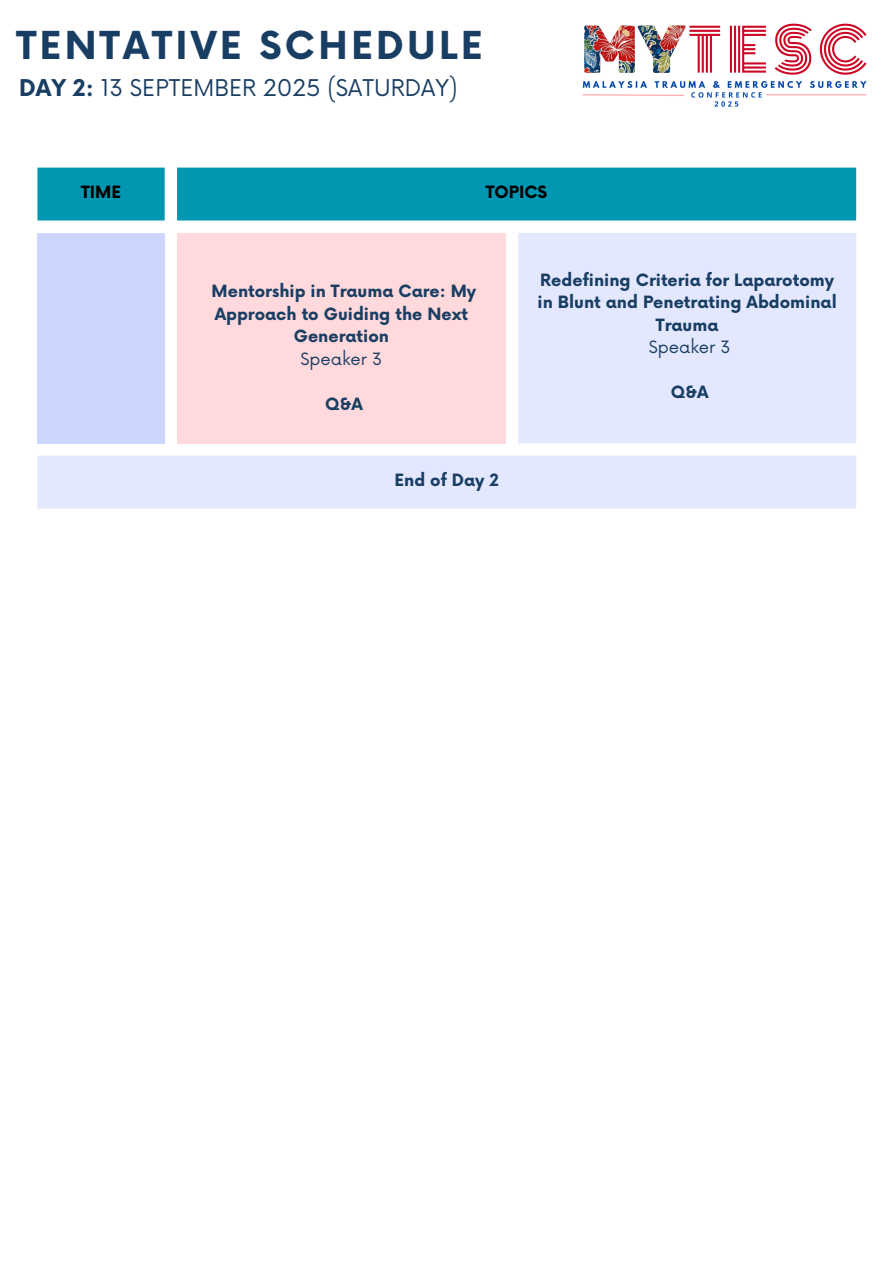
<style>
.page{position:relative;width:894px;height:1264px;background:#fff}
.page>*{position:absolute;margin:0;border:0;box-sizing:border-box;transform-origin:0 0}
.t1{font:700 37.5px "Now";letter-spacing:.085em;color:#193e63}
.t2{font:22.5px "Now";color:#193e63}
.t3{font:700 16.5px/22.5px "Now";color:#193e63;text-align:center}
.t4{font:16.5px "Now";color:#193e63}
.t5{font:700 16.5px "Now";color:#000}
.s1{font-weight:700}
</style>
<div class="page">
<img style="left:582px;top:23px;width:285px;height:84px">
<div style="left:37px;top:168px;width:818px;height:52px;background:#0097b2"></div>
<svg style="left:37px;top:233px;width:818px;height:275px;background:#eae2f3"></svg>
<h1 class="t1" style="left:17px;top:25px;width:467px">TENTATIVE SCHEDULE</h1>
<p class="t2" style="left:19px;top:75px;width:440px"><span class="s1">DAY 2:</span> 13 SEPTEMBER 2025 (SATURDAY)</p>
<p class="t5" style="left:81px;top:183px;width:41px">TIME</p>
<p class="t5" style="left:485px;top:183px;width:63px">TOPICS</p>
<p class="t3" style="left:211px;top:281px;width:266px">Mentorship in Trauma Care: My<br>Approach to Guiding the Next<br>Generation</p>
<p class="t4" style="left:300px;top:349px;width:83px">Speaker 3</p>
<p class="t3" style="left:325px;top:393px;width:39px">Q&amp;A</p>
<p class="t3" style="left:394px;top:470px;width:106px">End of Day 2</p>
<p class="t3" style="left:537px;top:269px;width:300px">Redefining Criteria for Laparotomy in Blunt and Penetrating Abdominal<br>Trauma</p>
<p class="t4" style="left:648px;top:338px;width:83px">Speaker 3</p>
<p class="t3" style="left:670px;top:382px;width:39px">Q&amp;A</p>
</div>
